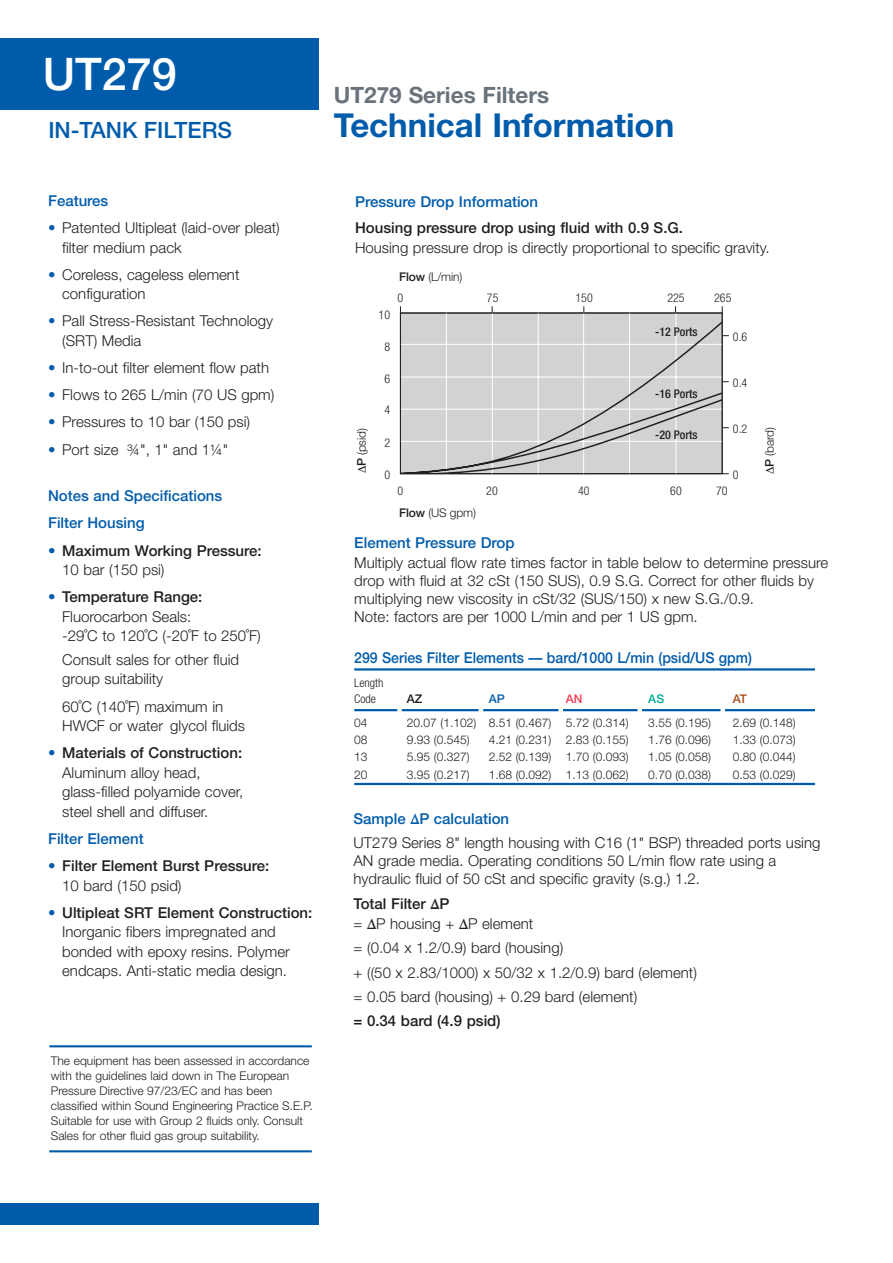
<style>
.page{position:relative;width:893px;height:1263px;background:#fff}
.page>*{position:absolute;margin:0;border:0;box-sizing:border-box;transform-origin:0 0}
.t1{font:500 45px "Helvetica Neue";color:#fff}
.t2{font:700 33px "Helvetica Neue";color:#005cab}
.t3{font:700 22.5px "Helvetica Neue";color:#6a737b}
.t4{font:500 22.5px "Helvetica Neue";color:#005cab}
.t5{font:300 15px/19.5px "Helvetica Neue";color:#231f20}
.t6{font:500 15px/19.5px "Helvetica Neue";color:#231f20}
.t7{font:500 15px/27.2px "Helvetica Neue";color:#005cab}
.t8{font:500 15px "Helvetica Neue";color:#005cab;scale:.94 1}
.t9{font:300 12px/15px "Helvetica Neue";color:#231f20}
.t10{font:300 condensed 12px/15.8px "Helvetica Neue";color:#231f20}
.t11{font:500 condensed 12px "Helvetica Neue";color:#231f20}
.t12{font:500 12px "Helvetica Neue";color:#231f20}
.t13{font:500 12px "Helvetica Neue";color:#005cab}
.t14{font:500 12px "Helvetica Neue";color:#ef3f56}
.t15{font:500 12px "Helvetica Neue";color:#00ab91}
.t16{font:500 12px "Helvetica Neue";color:#a64d14}
.s1{color:#005cab}
.s2{font-weight:300;color:#005cab}
.s3{font-weight:300}
.s4{font-weight:500}
.s5{font-weight:500;color:#005cab}
.s6{font-family:"Helvetica Cyr";font-weight:700;color:#005cab}
.s7{font-family:"Helvetica Cyr";font-weight:700}
.s8{font-family:"Helvetica Cyr Upright";font-weight:400}
</style>
<div class="page">
<div style="left:0;top:38px;width:318px;height:72px;background:#005cab"></div>
<div style="left:0;top:1203px;width:318px;height:22px;background:#005cab"></div>
<hr style="left:354px;top:783px;width:468px;height:2px;background:#005cab">
<hr style="left:354px;top:709px;width:467px;height:2px;background:#005cab">
<hr style="left:354px;top:668px;width:472px;height:3px;background:#005cab">
<hr style="left:479px;top:692px;width:4px;height:85px;background:#fff">
<div style="left:558px;top:688px;width:5px;height:86px;background:#fff"></div>
<div style="left:637px;top:691px;width:5px;height:84px;background:#fff"></div>
<div style="left:397px;top:697px;width:5px;height:79px;background:#fff"></div>
<div style="left:720px;top:695px;width:5px;height:82px;background:#fff"></div>
<div style="left:400px;top:313px;width:322px;height:161px;background:#d1d2d4"></div>
<hr style="left:446px;top:310px;width:1px;height:165px;background:#fff">
<hr style="left:492px;top:310px;width:1px;height:165px;background:#fff">
<hr style="left:538px;top:310px;width:1px;height:165px;background:#fff">
<hr style="left:583px;top:310px;width:1px;height:165px;background:#fff">
<hr style="left:629px;top:310px;width:1px;height:165px;background:#fff">
<hr style="left:676px;top:310px;width:1px;height:165px;background:#fff">
<svg style="left:402px;top:320px;width:322px;height:153px"></svg>
<div style="left:400px;top:313px;width:322px;height:161px;border:1px solid #231f20"></div>
<div style="left:815px;top:640px;width:39px;height:155px;background:#fff"></div>
<hr style="left:49px;top:1045px;width:263px;height:2px;background:#005cab">
<hr style="left:49px;top:1150px;width:263px;height:2px;background:#005cab">
<h1 class="t1" style="left:43px;top:57px;width:136px">UT279</h1>
<h3 class="t4" style="left:48px;top:122px;width:185px">IN-TANK FILTERS</h3>
<h3 class="t3" style="left:334px;top:87px;width:217px">UT279 Series Filters</h3>
<h2 class="t2" style="left:334px;top:113px;width:342px">Technical Information</h2>
<p class="t7" style="left:48px;top:189px;width:62px">Features</p>
<p class="t5" style="left:62px;top:219px;width:219px;text-indent:-14px"><span class="s1">•</span> Patented Ultipleat (laid-over pleat) filter medium pack</p>
<p class="t5" style="left:62px;top:266px;width:179px;text-indent:-14px"><span class="s1">•</span> Coreless, cageless element configuration</p>
<p class="t5" style="left:62px;top:313px;width:212px;text-indent:-14px"><span class="s1">•</span> Pall Stress-Resistant Technology (SRT) Media</p>
<p class="t5" style="left:48px;top:359px;width:222px"><span class="s1">•</span> In-to-out filter element flow path</p>
<p class="t5" style="left:48px;top:387px;width:228px"><span class="s1">•</span> Flows to 265 L/min (70 US gpm)</p>
<p class="t5" style="left:48px;top:414px;width:204px"><span class="s1">•</span> Pressures to 10 bar (150 psi)</p>
<p class="t5" style="left:48px;top:441px;width:182px"><span class="s1">•</span> Port size ¾", 1" and 1¼"</p>
<p class="t7" style="left:48px;top:484px;width:176px">Notes and Specifications<br>Filter Housing</p>
<p class="t6" style="left:62px;top:542px;width:201px;text-indent:-14px"><span class="s2">•</span> Maximum Working Pressure:<br><span class="s3">10 bar (150 psi)</span></p>
<p class="t5" style="left:62px;top:589px;width:200px;text-indent:-14px"><span class="s1">•</span> <span class="s4">Temperature Range:<br></span>Fluorocarbon Seals:<br>-29˚C to 120˚C (-20˚F to 250˚F)</p>
<p class="t5" style="left:62px;top:651px;width:178px">Consult sales for other fluid group suitability</p>
<p class="t5" style="left:62px;top:698px;width:184px">60˚C (140˚F) maximum in<br>HWCF or water glycol fluids</p>
<p class="t5" style="left:62px;top:745px;width:183px;text-indent:-14px"><span class="s1">•</span> <span class="s4">Materials of Construction:<br></span>Aluminum alloy head, glass-filled polyamide cover, steel shell and diffuser.</p>
<p class="t7" style="left:48px;top:826px;width:97px">Filter Element</p>
<p class="t6" style="left:62px;top:857px;width:209px;text-indent:-14px"><span class="s2">•</span> Filter Element Burst Pressure:<br><span class="s3">10 bard (150 psid)</span></p>
<p class="t5" style="left:62px;top:904px;width:252px;text-indent:-14px"><span class="s1">•</span> <span class="s4">Ultipleat SRT Element Construction:<br></span>Inorganic fibers impregnated and bonded with epoxy resins. Polymer endcaps. Anti-static media design.</p>
<p class="t9" style="left:51px;top:1054px;width:263px">The equipment has been assessed in accordance with the guidelines laid down in The European Pressure Directive 97/23/EC and has been classified within Sound Engineering Practice S.E.P.<br>Suitable for use with Group 2 fluids only. Consult Sales for other fluid gas group suitability.</p>
<p class="t7" style="left:355px;top:189px;width:185px">Pressure Drop Information</p>
<p class="t6" style="left:355px;top:220px;width:329px">Housing pressure drop using fluid with 0.9 S.G.</p>
<p class="t5" style="left:355px;top:240px;width:416px">Housing pressure drop is directly proportional to specific gravity.</p>
<p class="t9" style="left:399px;top:270px;width:65px"><span class="s4">Flow</span> (L/min)</p>
<p class="t9" style="left:355px;top:466px;width:40px;rotate:-90deg"><span class="s4">P</span> (psid)</p>
<p class="t10" style="left:379px;top:308px;width:13px">10</p>
<p class="t10" style="left:384px;top:340px;width:7px">8</p>
<p class="t10" style="left:397px;top:290px;width:7px">0</p>
<p class="t10" style="left:487px;top:290px;width:13px">75</p>
<p class="t10" style="left:575px;top:290px;width:19px">150</p>
<p class="t10" style="left:667px;top:290px;width:19px">225</p>
<p class="t10" style="left:714px;top:290px;width:19px">265</p>
<p class="t11" style="left:655px;top:327px;width:44px">-12 Ports</p>
<p class="t10" style="left:733px;top:330px;width:16px">0.6</p>
<p class="t10" style="left:384px;top:372px;width:7px">6</p>
<p class="t10" style="left:384px;top:403px;width:7px">4</p>
<p class="t10" style="left:384px;top:436px;width:7px">2</p>
<p class="t11" style="left:655px;top:389px;width:44px">-16 Ports</p>
<p class="t11" style="left:655px;top:430px;width:44px">-20 Ports</p>
<p class="t10" style="left:733px;top:376px;width:16px">0.4</p>
<p class="t10" style="left:733px;top:422px;width:16px">0.2</p>
<p class="t10" style="left:384px;top:468px;width:7px">0</p>
<p class="t10" style="left:733px;top:468px;width:7px">0</p>
<p class="t10" style="left:397px;top:483px;width:7px">0</p>
<p class="t9" style="left:399px;top:506px;width:78px"><span class="s4">Flow</span> (US gpm)</p>
<p class="t10" style="left:486px;top:483px;width:13px">20</p>
<p class="t10" style="left:578px;top:483px;width:13px">40</p>
<p class="t10" style="left:670px;top:483px;width:13px">60</p>
<p class="t10" style="left:716px;top:483px;width:13px">70</p>
<p class="t9" style="left:763px;top:467px;width:42px;rotate:-90deg"><span class="s4">P</span> (bard)</p>
<p class="t7" style="left:354px;top:530px;width:162px">Element Pressure Drop</p>
<p class="t5" style="left:354px;top:555px;width:476px;line-height:18px">Multiply actual flow rate times factor in table below to determine pressure drop with fluid at 32 cSt (150 SUS), 0.9 S.G. Correct for other fluids by multiplying new viscosity in cSt/32 (SUS/150) x new S.G./0.9.<br>Note: factors are per 1000 L/min and per 1 US gpm.</p>
<p class="t8" style="left:354px;top:652px;width:425px">299 Series Filter Elements — bard/1000 L/min (psid/US gpm)</p>
<p class="t10" style="left:354px;top:676px;width:31px">Length<br>Code</p>
<p class="t12" style="left:407px;top:694px;width:17px">AZ</p>
<p class="t13" style="left:489px;top:694px;width:18px">AP</p>
<p class="t14" style="left:566px;top:694px;width:18px">AN</p>
<p class="t15" style="left:648px;top:694px;width:17px">AS</p>
<p class="t16" style="left:733px;top:694px;width:16px">AT</p>
<p class="t9" style="left:354px;top:716px;width:15px">04</p>
<p class="t9" style="left:407px;top:716px;width:223px">20.07 (1.102) 8.51 (0.467) 5.72 (0.314)</p>
<p class="t9" style="left:648px;top:716px;width:64px">3.55 (0.195)</p>
<p class="t9" style="left:733px;top:716px;width:64px">2.69 (0.148)</p>
<p class="t9" style="left:354px;top:733px;width:15px">08</p>
<p class="t9" style="left:407px;top:733px;width:64px">9.93 (0.545)</p>
<p class="t9" style="left:489px;top:733px;width:141px">4.21 (0.231) 2.83 (0.155)</p>
<p class="t9" style="left:648px;top:733px;width:64px">1.76 (0.096)</p>
<p class="t9" style="left:733px;top:733px;width:64px">1.33 (0.073)</p>
<p class="t9" style="left:354px;top:751px;width:15px">13</p>
<p class="t9" style="left:407px;top:751px;width:64px">5.95 (0.327)</p>
<p class="t9" style="left:489px;top:751px;width:141px">2.52 (0.139) 1.70 (0.093)</p>
<p class="t9" style="left:648px;top:751px;width:64px">1.05 (0.058)</p>
<p class="t9" style="left:733px;top:751px;width:64px">0.80 (0.044)</p>
<p class="t9" style="left:354px;top:768px;width:15px">20</p>
<p class="t9" style="left:407px;top:768px;width:64px">3.95 (0.217)</p>
<p class="t9" style="left:489px;top:768px;width:141px">1.68 (0.092) 1.13 (0.062)</p>
<p class="t9" style="left:648px;top:768px;width:64px">0.70 (0.038)</p>
<p class="t9" style="left:733px;top:768px;width:64px">0.53 (0.029)</p>
<p class="t5" style="left:353px;top:808px;width:468px;line-height:24.3px"><span class="s5">Sample</span> <span class="s6">Δ</span><span class="s5">P calculation<br></span>UT279 Series 8" length housing with C16 (1" BSP) threaded ports using</p>
<p class="t5" style="left:353px;top:853px;width:424px;line-height:18px">AN grade media. Operating conditions 50 L/min flow rate using a hydraulic fluid of 50 cSt and specific gravity (s.g.) 1.2.</p>
<p class="t5" style="left:353px;top:895px;width:181px;line-height:20.1px"><span class="s4">Total Filter</span> <span class="s7">Δ</span><span class="s4">P<br></span>= <span class="s8">Δ</span>P housing + <span class="s8">Δ</span>P element</p>
<p class="t5" style="left:353px;top:937px;width:345px;line-height:24.5px">= (0.04 x 1.2/0.9) bard (housing)<br>+ ((50 x 2.83/1000) x 50/32 x 1.2/0.9) bard (element) = 0.05 bard (housing) + 0.29 bard (element)</p>
<p class="t6" style="left:353px;top:1013px;width:149px">= 0.34 bard (4.9 psid)</p>
</div>
